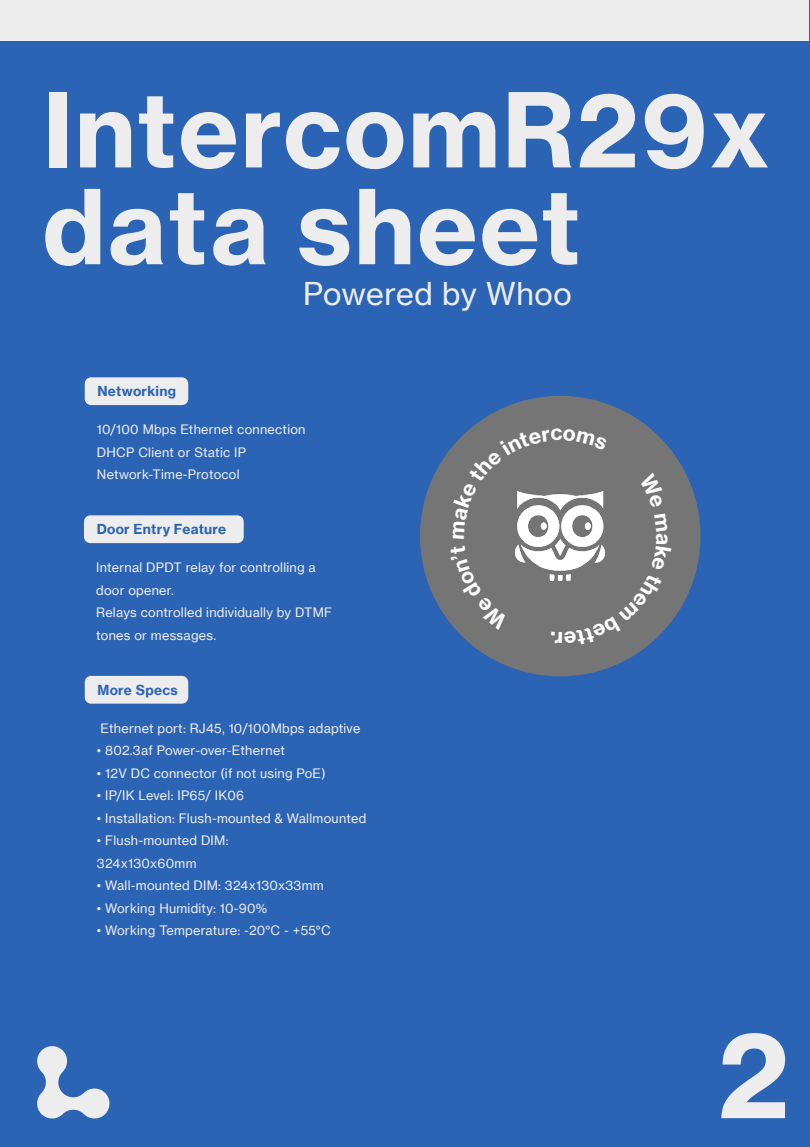
<style>
.page{position:relative;width:810px;height:1147px;background:#2c64b5}
.page>*{position:absolute;margin:0;border:0;box-sizing:border-box;transform-origin:0 0}
.t1{font:117px "N Haas Grotesk TX Pro 75 Bd";color:#ededed}
.t2{font:101.25px/96.8px "N Haas Grotesk TX Pro 75 Bd";letter-spacing:.02em;color:#ededed}
.t3{font:30.75px "N Haas Grotesk TX Pro 55 Rg";letter-spacing:.015em;color:#ededed}
.t4{font:13.5px "N Haas Grotesk TX Pro 75 Bd";letter-spacing:.02em;color:#2c64b5}
.t5{font:12.75px/22.5px "N Haas Grotesk TX Pro 55 Rg";letter-spacing:.02em;color:#ededed}
</style>
<div class="page">
<svg style="left:36px;top:1044px;width:75px;height:76px;background:#80a0cd"></svg>
<div style="left:85px;top:377px;width:103px;height:28px;background:#ededed;border-radius:6px"></div>
<div style="left:85px;top:676px;width:103px;height:28px;background:#ededed;border-radius:6px"></div>
<div style="left:84px;top:515px;width:160px;height:28px;background:#ededed;border-radius:6px"></div>
<div style="left:0;top:0;width:808px;height:40px;background:#ededed"></div>
<div style="left:420px;top:396px;width:280px;height:280px;background:#757575;border-radius:50%"></div>
<svg style="left:450px;top:429px;width:221px;height:216px"></svg>
<h2 class="t2" style="left:43px;top:82px;width:729px">IntercomR29x data sheet</h2>
<h3 class="t3" style="left:303px;top:275px;width:270px">Powered by Whoo</h3>
<p class="t4" style="left:98px;top:383px;width:80px">Networking</p>
<p class="t5" style="left:97px;top:418px;width:210px">10/100 Mbps Ethernet connection<br>DHCP Client or Static IP<br>Network-Time-Protocol</p>
<p class="t4" style="left:97px;top:521px;width:131px">Door Entry Feature</p>
<p class="t5" style="left:96px;top:556px;width:237px">Internal DPDT relay for controlling a door opener.<br>Relays controlled individually by DTMF tones or messages.</p>
<p class="t4" style="left:98px;top:681px;width:82px">More Specs</p>
<p class="t5" style="left:101px;top:717px;width:261px">Ethernet port: RJ45, 10/100Mbps adaptive</p>
<p class="t5" style="left:97px;top:739px;width:189px">• 802.3af Power-over-Ethernet</p>
<p class="t5" style="left:97px;top:762px;width:230px">• 12V DC connector (if not using PoE)</p>
<p class="t5" style="left:97px;top:784px;width:149px">• IP/IK Level: IP65/ IK06</p>
<p class="t5" style="left:97px;top:807px;width:271px">• Installation: Flush-mounted &amp; Wallmounted</p>
<p class="t5" style="left:97px;top:829px;width:133px">• Flush-mounted DIM:<br>324x130x60mm</p>
<p class="t5" style="left:97px;top:874px;width:228px">• Wall-mounted DIM: 324x130x33mm</p>
<p class="t5" style="left:97px;top:897px;width:172px">• Working Humidity: 10-90%</p>
<p class="t5" style="left:97px;top:919px;width:235px">• Working Temperature: -20°C - +55°C</p>
<h1 class="t1" style="left:718px;top:1001px;width:73px">2</h1>
</div>
